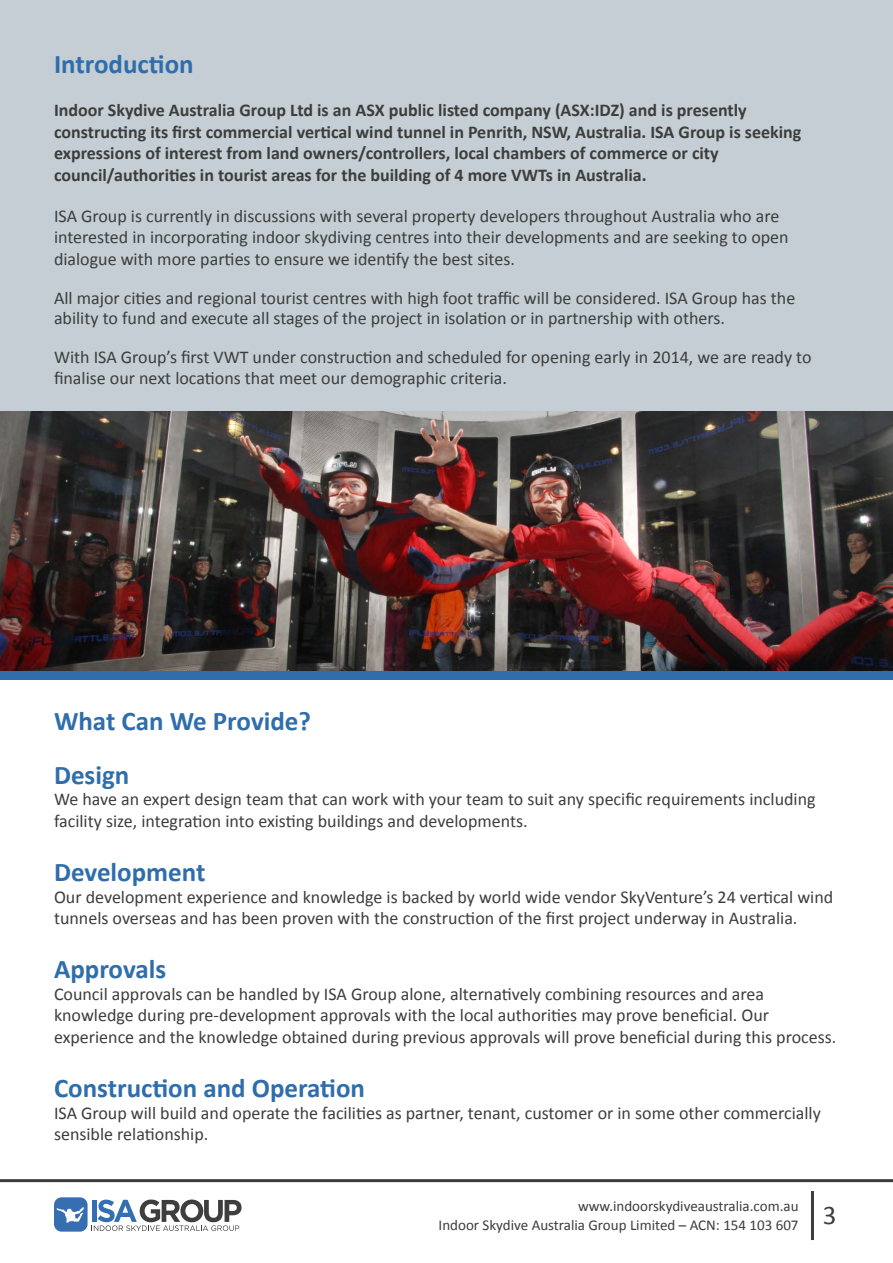
<style>
.page{position:relative;width:893px;height:1263px;background:#fff}
.page>*{position:absolute;margin:0;border:0;box-sizing:border-box;transform-origin:0 0}
.t1{font:700 27px/54px "Calibri";color:#2f6eab}
.t2{font:18px/21.6px "Calibri";color:#3d3d3c}
.t3{font:700 18px/21.6px "Calibri";color:#3d3d3c}
.t4{font:15px/19.5px "Calibri";color:#3d3d3c}
</style>
<div class="page">
<div style="left:0;top:0;width:893px;height:412px;background:#c4ced4"></div>
<div style="left:0;top:671px;width:893px;height:9px;background:#306daa"></div>
<img style="left:0;top:411px;width:893px;height:259px">
<hr style="left:0;top:1179px;width:893px;height:3px;background:#3d3d3c">
<div style="left:54px;top:1197px;width:34px;height:34px;background:#356eb1;border-radius:8px"></div>
<svg style="left:92px;top:1199px;width:150px;height:32px"></svg>
<svg style="left:56px;top:1207px;width:29px;height:16px"></svg>
<hr style="left:811px;top:1191px;width:3px;height:49px;background:#3d3d3c">
<h1 class="t1" style="left:54px;top:36px;width:141px">Introduction</h1>
<p class="t3" style="left:54px;top:98px;width:749px">Indoor Skydive Australia Group Ltd is an ASX public listed company (ASX:IDZ) and is presently constructing its first commercial vertical wind tunnel in Penrith, NSW, Australia. ISA Group is seeking expressions of interest from land owners/controllers, local chambers of commerce or city council/authorities in tourist areas for the building of 4 more VWTs in Australia.</p>
<p class="t2" style="left:54px;top:204px;width:736px">ISA Group is currently in discussions with several property developers throughout Australia who are interested in incorporating indoor skydiving centres into their developments and are seeking to open dialogue with more parties to ensure we identify the best sites.</p>
<p class="t2" style="left:54px;top:287px;width:743px;line-height:19.5px">All major cities and regional tourist centres with high foot traffic will be considered. ISA Group has the ability to fund and execute all stages of the project in isolation or in partnership with others.</p>
<p class="t2" style="left:54px;top:345px;width:759px">With ISA Group’s first VWT under construction and scheduled for opening early in 2014, we are ready to finalise our next locations that meet our demographic criteria.</p>
<h1 class="t1" style="left:54px;top:693px;width:258px">What Can We Provide?<br>Design</h1>
<p class="t2" style="left:54px;top:788px;width:763px">We have an expert design team that can work with your team to suit any specific requirements including facility size, integration into existing buildings and developments.</p>
<h1 class="t1" style="left:54px;top:844px;width:153px">Development</h1>
<p class="t2" style="left:54px;top:885px;width:781px">Our development experience and knowledge is backed by world wide vendor SkyVenture’s 24 vertical wind tunnels overseas and has been proven with the construction of the first project underway in Australia.</p>
<h1 class="t1" style="left:54px;top:941px;width:114px">Approvals</h1>
<p class="t2" style="left:54px;top:982px;width:784px">Council approvals can be handled by ISA Group alone, alternatively combining resources and area knowledge during pre-development approvals with the local authorities may prove beneficial. Our experience and the knowledge obtained during previous approvals will prove beneficial during this process.</p>
<h1 class="t1" style="left:54px;top:1060px;width:313px">Construction and Operation</h1>
<p class="t2" style="left:54px;top:1101px;width:768px">ISA Group will build and operate the facilities as partner, tenant, customer or in some other commercially sensible relationship.</p>
<p class="t4" style="left:439px;top:1195px;width:399px;text-indent:139px">www.indoorskydiveaustralia.com.au<br>Indoor Skydive Australia Group Limited – ACN: 154 103 607 <sup>3</sup></p>
</div>
